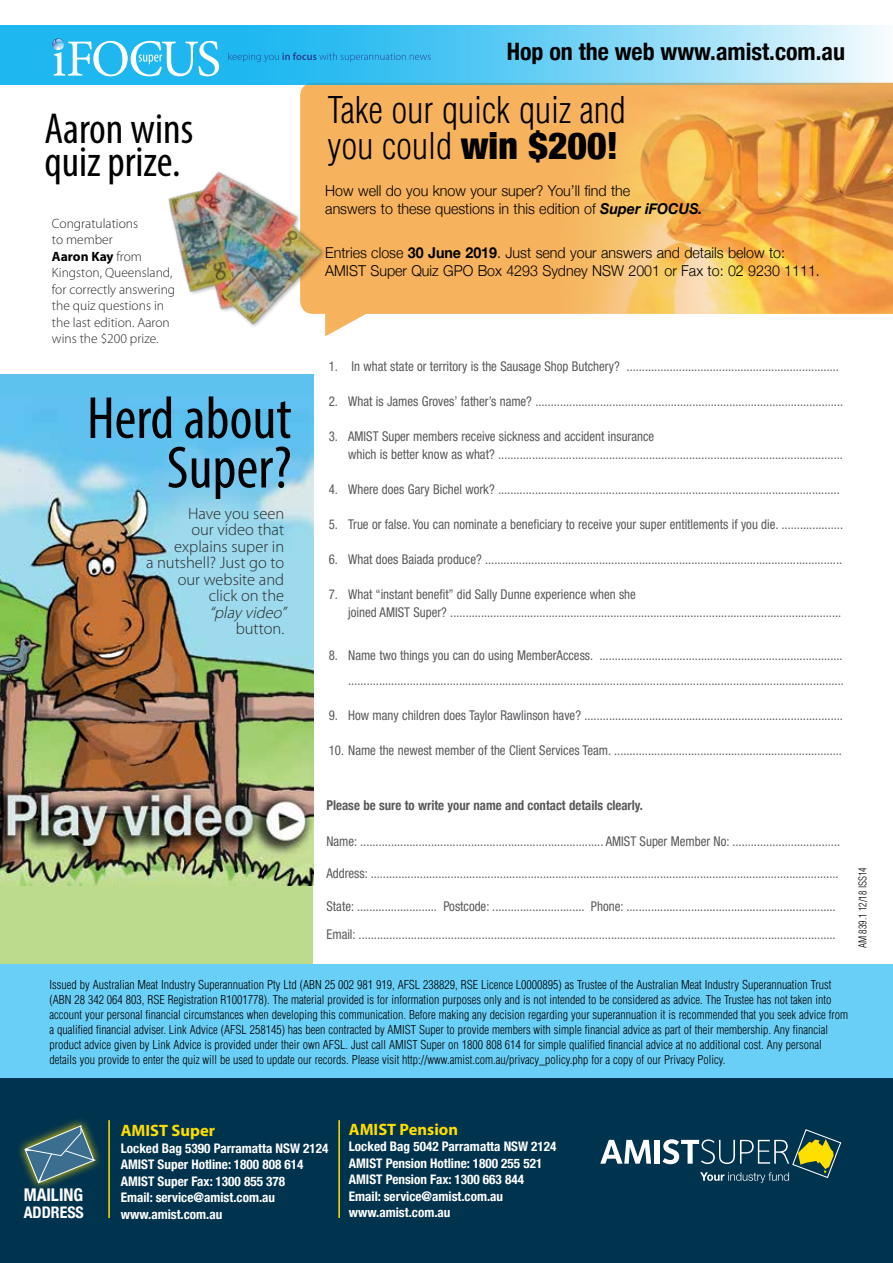
<style>
.page{position:relative;width:893px;height:1263px;background:#fff}
.page>*{position:absolute;margin:0;border:0;box-sizing:border-box;transform-origin:0 0}
.t1{font:condensed 60px/49.5px "Myriad Pro";color:#000;text-align:right}
.t2{font:condensed 43.5px/33px "Myriad Pro";color:#000}
.t3{font:300 condensed 36px/36px "Helvetica";color:#000}
.t4{font:700 condensed 24px "Helvetica Neue";color:#000}
.t5{font:700 condensed 17.55px "Helvetica Neue";color:#fff}
.t6{font:300 16.5px/16.5px "Myriad Pro";color:#292829;text-align:right}
.t7{font:700 16.5px "Myriad Pro";color:#fd0}
.t8{font:italic 300 16.5px "Myriad Pro";color:#292829}
.t9{font:700 condensed 15.9px "Helvetica Neue";color:#fff}
.t10{font:300 15px/18px "Helvetica Neue";color:#000;scale:.95 1}
.t11{font:condensed 13.5px/18px "Helvetica Neue LT Std";color:#58595b;scale:.95 1}
.t12{font:300 13.5px/16.5px "Myriad Pro";color:#292829}
.t13{font:700 condensed 13.5px "Helvetica Neue";color:#58595b;scale:.95 1}
.t14{font:700 condensed 13.2px/16.5px "Helvetica Neue";color:#fff}
.t15{font:300 condensed 12px/15px "Helvetica";color:#000}
.t16{font:300 condensed 10.5px "Helvetica";color:#000;scale:.95 1}
.s1{font-weight:700;color:#000}
.s2{font-family:"Helvetica Neue";font-weight:900;font-size:37.5px}
.s3{font-weight:700;font-style:italic}
.s4{font-weight:700}
</style>
<div class="page">
<div style="left:0;top:800px;width:313px;height:164px;background:#bddb8d"></div>
<div style="left:0;top:374px;width:314px;height:511px;background:#5ec2ee"></div>
<img style="left:0;top:443px;width:314px;height:442px">
<div style="left:300px;top:85px;width:162px;height:229px;background:#f6b25d"></div>
<img style="left:462px;top:85px;width:431px;height:229px">
<svg style="left:349px;top:288px;width:64px;height:36px"></svg>
<img style="left:168px;top:153px;width:181px;height:184px">
<div style="left:0;top:1078px;width:893px;height:185px;background:#00334e"></div>
<hr style="left:338px;top:1120px;width:2px;height:98px;background:#fd0">
<hr style="left:108px;top:1120px;width:2px;height:98px;background:#fd0">
<svg style="left:19px;top:1119px;width:81px;height:70px"></svg>
<svg style="left:24px;top:1124px;width:73px;height:61px"></svg>
<svg style="left:600px;top:1140px;width:51px;height:24px"></svg>
<div style="left:655px;top:1140px;width:5px;height:24px;background:#fff"></div>
<svg style="left:663px;top:1129px;width:179px;height:54px"></svg>
<svg style="left:0;top:26px;width:893px;height:59px;background:#6bcef2"></svg>
<svg style="left:52px;top:38px;width:167px;height:38px"></svg>
<svg style="left:228px;top:52px;width:203px;height:10px;background:#2caae3"></svg>
<div style="left:0;top:964px;width:893px;height:114px;background:#6acff6"></div>
<h2 class="t2" style="left:44px;top:112px;width:150px">Aaron wins quiz prize.</h2>
<p class="t12" style="left:52px;top:215px;width:125px">Congratulations<br>to member<br><span class="s1">Aaron Kay</span> from<br>Kingston, Queensland, for correctly answering the quiz questions in the last edition. Aaron wins the $200 prize.</p>
<h1 class="t1" style="left:87px;top:393px;width:206px">Herd about<br>Super?</h1>
<p class="t6" style="left:146px;top:505px;width:140px">Have you seen<br>our video that explains super in<br>a nutshell? Just go to our website and click on the</p>
<p class="t8" style="left:210px;top:602px;width:82px">“play video”</p>
<p class="t6" style="left:236px;top:620px;width:50px">button.</p>
<h3 class="t4" style="left:507px;top:32px;width:340px">Hop on the web www.amist.com.au</h3>
<h3 class="t3" style="left:327px;top:92px;width:300px">Take our quick quiz and you could <span class="s2">win $200!</span></h3>
<p class="t10" style="left:325px;top:181px;width:399px">How well do you know your super? You’ll find the<br>answers to these questions in this edition of <span class="s3">Super iFOCUS.</span></p>
<p class="t10" style="left:325px;top:242px;width:522px">Entries close <span class="s4">30 June 2019</span>. Just send your answers and details below to:<br>AMIST Super Quiz GPO Box 4293 Sydney NSW 2001 or Fax to: 02 9230 1111.</p>
<p class="t11" style="left:329px;top:357px;width:539px">1. In what state or territory is the Sausage Shop Butchery? .....................................................................</p>
<p class="t11" style="left:329px;top:392px;width:543px">2. What is James Groves’ father’s name? ....................................................................................................</p>
<p class="t11" style="left:348px;top:427px;width:522px;text-indent:-20px">3. AMIST Super members receive sickness and accident insurance<br>which is better know as what? ................................................................................................................</p>
<p class="t11" style="left:329px;top:480px;width:539px">4. Where does Gary Bichel work? ...............................................................................................................</p>
<p class="t11" style="left:329px;top:515px;width:543px">5. True or false. You can nominate a beneficiary to receive your super entitlements if you die. ....................</p>
<p class="t11" style="left:329px;top:550px;width:542px">6. What does Baiada produce? ....................................................................................................................</p>
<p class="t11" style="left:348px;top:585px;width:520px;text-indent:-19px">7. What “instant benefit” did Sally Dunne experience when she<br>joined AMIST Super? ...............................................................................................................................</p>
<p class="t11" style="left:329px;top:642px;width:544px;line-height:25.5px;text-align:right">8. Name two things you can do using MemberAccess. ............................................................................... .................................................................................................................................................................</p>
<p class="t11" style="left:329px;top:706px;width:543px">9. How many children does Taylor Rawlinson have? ....................................................................................</p>
<p class="t11" style="left:329px;top:741px;width:542px">10. Name the newest member of the Client Services Team. ..........................................................................</p>
<p class="t13" style="left:326px;top:793px;width:335px">Please be sure to write your name and contact details clearly.</p>
<p class="t11" style="left:326px;top:832px;width:542px">Name: ............................................................................... AMIST Super Member No: ...................................</p>
<p class="t11" style="left:326px;top:864px;width:541px">Address: ........................................................................................................................................................</p>
<p class="t11" style="left:326px;top:892px;width:538px;line-height:28px">State: .......................... Postcode: .............................. Phone: ....................................................................<br>Email: ...........................................................................................................................................................</p>
<p class="t16" style="left:856px;top:948px;width:87px;rotate:-90deg">AM 839.1 12/18 ISS14</p>
<p class="t15" style="left:49px;top:977px;width:800px">Issued by Australian Meat Industry Superannuation Pty Ltd (ABN 25 002 981 919, AFSL 238829, RSE Licence L0000895) as Trustee of the Australian Meat Industry Superannuation Trust (ABN 28 342 064 803, RSE Registration R1001778). The material provided is for information purposes only and is not intended to be considered as advice. The Trustee has not taken into account your personal financial circumstances when developing this communication. Before making any decision regarding your superannuation it is recommended that you seek advice from a qualified financial adviser. Link Advice (AFSL 258145) has been contracted by AMIST Super to provide members with simple financial advice as part of their membership. Any financial product advice given by Link Advice is provided under their own AFSL. Just call AMIST Super on 1800 808 614 for simple qualified financial advice at no additional cost. Any personal details you provide to enter the quiz will be used to update our records. Please visit http://www.amist.com.au/privacy_policy.php for a copy of our Privacy Policy.</p>
<p class="t5" style="left:24px;top:1180px;width:61px">MAILING</p>
<p class="t9" style="left:24px;top:1199px;width:62px">ADDRESS</p>
<p class="t7" style="left:121px;top:1120px;width:96px">AMIST Super</p>
<p class="t14" style="left:121px;top:1139px;width:209px">Locked Bag 5390 Parramatta NSW 2124<br>AMIST Super Hotline: 1800 808 614<br>AMIST Super Fax: 1300 855 378<br>Email: service@amist.com.au www.amist.com.au</p>
<p class="t7" style="left:349px;top:1118px;width:111px">AMIST Pension</p>
<p class="t14" style="left:349px;top:1137px;width:209px">Locked Bag 5042 Parramatta NSW 2124<br>AMIST Pension Hotline: 1800 255 521<br>AMIST Pension Fax: 1300 663 844<br>Email: service@amist.com.au www.amist.com.au</p>
</div>
